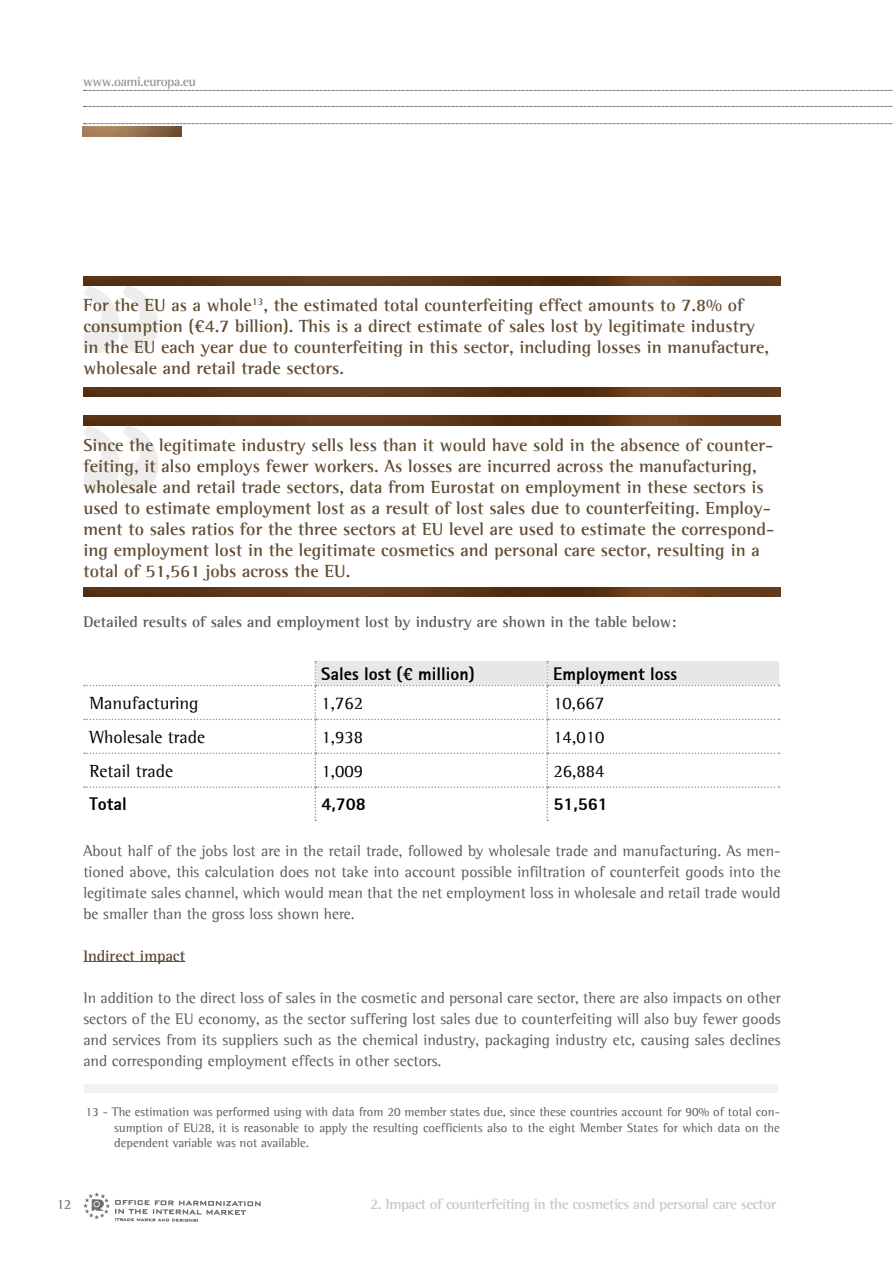
<style>
.page{position:relative;width:893px;height:1263px;background:#fff}
.page>*{position:absolute;margin:0;border:0;box-sizing:border-box;transform-origin:0 0}
.t1{font:700 18px/21px "Agfa Rotis Semi Serif";color:#614c33}
.t2{font:18px "Agfa Rotis Semi Serif";color:#000}
.t3{font:800 18px "Agfa Rotis Sans Serif";color:#000}
.t4{font:15.75px/21px "Agfa Rotis Semi Serif";color:#58595b;text-align:justify}
.t5{font:700 15.75px "Agfa Rotis Semi Serif";color:#58595b}
.t6{font:700 15.75px "Agfa Rotis Semi Serif";color:#614c33}
.t7{font:700 15px "Agfa Rotis Semi Serif";letter-spacing:-.035em;color:#c7c8ca}
.t8{font:14.25px "Agfa Rotis Semi Serif";color:#636466}
.t9{font:700 13.5px "Agfa Rotis Semi Serif";letter-spacing:-.035em;color:#939598}
.t10{font:12.75px/15.8px "Agfa Rotis Semi Serif";color:#58595b;text-align:justify}
</style>
<div class="page">
<svg style="left:84px;top:123px;width:809px;height:1px"></svg>
<svg style="left:84px;top:106px;width:809px;height:1px"></svg>
<svg style="left:84px;top:90px;width:809px;height:1px"></svg>
<img style="left:83px;top:127px;width:98px;height:9px">
<svg style="left:83px;top:1192px;width:178px;height:30px"></svg>
<hr style="left:83px;top:961px;width:102px;height:1px;background:#614c33">
<svg style="left:84px;top:661px;width:695px;height:160px"></svg>
<img style="left:83px;top:276px;width:698px;height:10px">
<img style="left:83px;top:416px;width:698px;height:9px">
<img style="left:83px;top:387px;width:698px;height:10px">
<img style="left:83px;top:587px;width:698px;height:10px">
<svg style="left:83px;top:286px;width:75px;height:67px"></svg>
<svg style="left:83px;top:425px;width:75px;height:67px"></svg>
<div style="left:84px;top:1084px;width:694px;height:9px;background:#f1f1f2"></div>
<p class="t9" style="left:83px;top:73px;width:114px">www.oami.europa.eu</p>
<p class="t1" style="left:83px;top:295px;width:687px">For the EU as a whole<sup>13</sup>, the estimated total counterfeiting effect amounts to 7.8% of consumption (€4.7 billion). This is a direct estimate of sales lost by legitimate industry in the EU each year due to counterfeiting in this sector, including losses in manufacture, wholesale and retail trade sectors.</p>
<p class="t1" style="left:83px;top:434px;width:693px">Since the legitimate industry sells less than it would have sold in the absence of counter&shy;feiting, it also employs fewer workers. As losses are incurred across the manufacturing, wholesale and retail trade sectors, data from Eurostat on employment in these sectors is used to estimate employment lost as a result of lost sales due to counterfeiting. Employ&shy;ment to sales ratios for the three sectors at EU level are used to estimate the correspond&shy;ing employment lost in the legitimate cosmetics and personal care sector, resulting in a total of 51,561 jobs across the EU.</p>
<p class="t5" style="left:83px;top:612px;width:594px">Detailed results of sales and employment lost by industry are shown in the table below:</p>
<p class="t3" style="left:321px;top:662px;width:155px">Sales lost (€ million)</p>
<p class="t3" style="left:553px;top:662px;width:125px">Employment loss</p>
<p class="t2" style="left:89px;top:692px;width:111px">Manufacturing</p>
<p class="t2" style="left:321px;top:692px;width:43px">1,762</p>
<p class="t2" style="left:553px;top:692px;width:53px">10,667</p>
<p class="t2" style="left:89px;top:726px;width:117px">Wholesale trade</p>
<p class="t2" style="left:321px;top:726px;width:43px">1,938</p>
<p class="t2" style="left:553px;top:726px;width:53px">14,010</p>
<p class="t2" style="left:89px;top:760px;width:85px">Retail trade</p>
<p class="t2" style="left:321px;top:760px;width:43px">1,009</p>
<p class="t2" style="left:553px;top:760px;width:53px">26,884</p>
<p class="t3" style="left:89px;top:793px;width:39px">Total</p>
<p class="t3" style="left:321px;top:793px;width:46px">4,708</p>
<p class="t3" style="left:553px;top:793px;width:56px">51,561</p>
<p class="t4" style="left:83px;top:840px;width:699px">About half of the jobs lost are in the retail trade, followed by wholesale trade and manufacturing. As men&shy;tioned above, this calculation does not take into account possible infiltration of counterfeit goods into the legitimate sales channel, which would mean that the net employment loss in wholesale and retail trade would be smaller than the gross loss shown here.</p>
<p class="t6" style="left:83px;top:946px;width:103px">Indirect impact</p>
<p class="t4" style="left:83px;top:987px;width:699px">In addition to the direct loss of sales in the cosmetic and personal care sector, there are also impacts on other sectors of the EU economy, as the sector suffering lost sales due to counterfeiting will also buy fewer goods and services from its suppliers such as the chemical industry, packaging industry etc, causing sales declines and corresponding employment effects in other sectors.</p>
<p class="t10" style="left:114px;top:1104px;width:667px;text-indent:-28px">13 - The estimation was performed using with data from 20 member states due, since these countries account for 90% of total con&shy;sumption of EU28, it is reasonable to apply the resulting coefficients also to the eight Member States for which data on the dependent variable was not available.</p>
<p class="t8" style="left:57px;top:1195px;width:16px">12</p>
<p class="t7" style="left:370px;top:1195px;width:408px">2. Impact of counterfeiting in the cosmetics and personal care sector</p>
</div>
